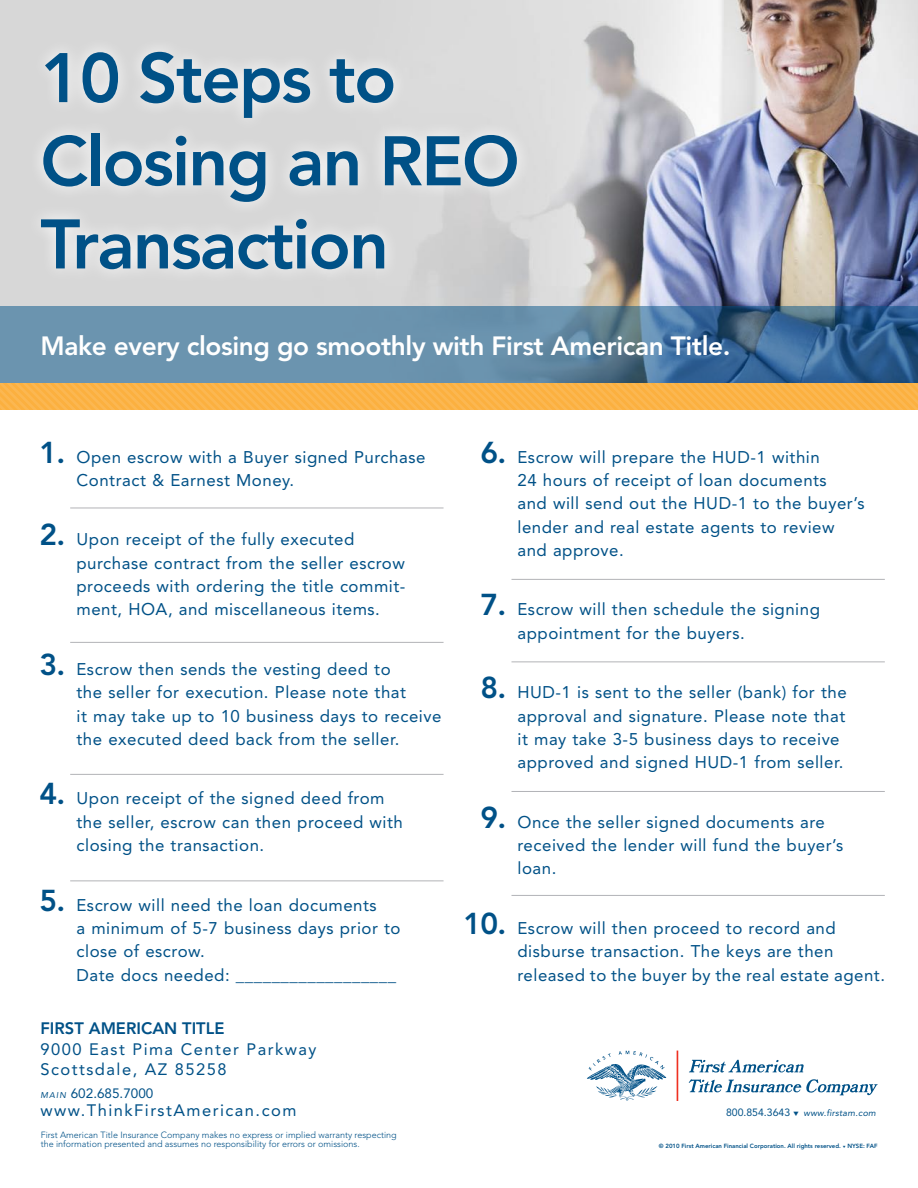
<style>
.page{position:relative;width:918px;height:1188px;background:#fff}
.page>*{position:absolute;margin:0;border:0;box-sizing:border-box;transform-origin:0 0}
.t1{font:800 69.3px/83.1px "Avenir LT Std";letter-spacing:-.025em;color:#005187}
.t2{font:800 26.25px "Avenir LT Std";letter-spacing:-.015em;color:#fff}
.t3{font:16.8px/23.4px "Avenir LT Std";letter-spacing:.03em;color:#005187}
.t4{font:16.5px/20.2px "Avenir LT Std";letter-spacing:.09em;color:#005187}
.t5{font:800 16.5px "Avenir LT Std";color:#005187}
.t6{font:13.5px "Avenir LT Std";color:#005187}
.t7{font:300 9px/9.8px "Avenir LT Std";color:#005187}
.t8{font:italic 9px "Avenir LT Std";letter-spacing:.025em;color:#005187}
.t9{font:800 6px "Avenir LT Std";color:#005187}
.s1{font-weight:800;font-size:30px}
.s2{font-style:italic;font-size:8.4px}
.s3{font-style:normal;font-size:10.5px}
</style>
<div class="page">
<svg style="left:0;top:382px;width:918px;height:28px;background:#f5b14a"></svg>
<img style="left:0;top:0;width:918px;height:306px">
<svg style="left:0;top:306px;width:918px;height:76px;background:#5780a1"></svg>
<svg style="left:25px;top:36px;width:609px;height:287px;background:#d1d4d5"></svg>
<hr style="left:70px;top:508px;width:374px;height:1px;background:#b2b3b7">
<hr style="left:70px;top:642px;width:374px;height:1px;background:#b2b3b7">
<hr style="left:70px;top:774px;width:374px;height:1px;background:#b2b3b7">
<hr style="left:70px;top:880px;width:374px;height:1px;background:#b2b3b7">
<hr style="left:512px;top:579px;width:373px;height:1px;background:#b2b3b7">
<hr style="left:512px;top:662px;width:373px;height:1px;background:#b2b3b7">
<hr style="left:512px;top:791px;width:373px;height:1px;background:#b2b3b7">
<hr style="left:512px;top:895px;width:373px;height:1px;background:#b2b3b7">
<div style="left:677px;top:1051px;width:1px;height:50px;border:1px solid #ef3122"></div>
<svg style="left:689px;top:1060px;width:189px;height:35px"></svg>
<svg style="left:587px;top:1051px;width:79px;height:50px"></svg>
<h1 class="t1" style="left:40px;top:37px;width:481px">10 Steps to<br>Closing an REO<br>Transaction</h1>
<h2 class="t2" style="left:40px;top:330px;width:692px">Make every closing go smoothly with First American Title.</h2>
<p class="t3" style="left:77px;top:445px;width:350px;text-indent:-37px"><span class="s1">1.</span> Open escrow with a Buyer signed Purchase<br>Contract &amp; Earnest Money.</p>
<p class="t3" style="left:77px;top:528px;width:331px;text-indent:-37px"><span class="s1">2.</span> Upon receipt of the fully executed purchase contract from the seller escrow proceeds with ordering the title commit&shy;ment, HOA, and miscellaneous items.</p>
<p class="t3" style="left:76px;top:657px;width:367px;text-indent:-37px"><span class="s1">3.</span> Escrow then sends the vesting deed to<br>the seller for execution. Please note that<br>it may take up to 10 business days to receive the executed deed back from the seller.</p>
<p class="t3" style="left:76px;top:787px;width:328px;text-indent:-37px"><span class="s1">4.</span> Upon receipt of the signed deed from the seller, escrow can then proceed with closing the transaction.</p>
<p class="t3" style="left:76px;top:893px;width:326px;text-indent:-37px"><span class="s1">5.</span> Escrow will need the loan documents<br>a minimum of 5-7 business days prior to close of escrow.<br>Date docs needed: __________________</p>
<p class="t5" style="left:40px;top:1019px;width:25px">First</p>
<p class="t5" style="left:89px;top:1019px;width:25px">Amer</p>
<p class="t5" style="left:136px;top:1019px;width:87px">ican Title</p>
<p class="t4" style="left:40px;top:1039px;width:278px">9000 East Pima Center Parkway<br>Scottsdale, AZ 85258</p>
<p class="t6" style="left:40px;top:1085px;width:114px"><span class="s2">M AIN</span> 602.685.7000</p>
<p class="t4" style="left:40px;top:1100px;width:257px">www.ThinkFirstAmerican.com</p>
<p class="t7" style="left:41px;top:1130px;width:358px">First American Title Insurance Company makes no express or implied warranty respecting the information presented and assumes no responsibility for errors or omissions.</p>
<p class="t3" style="left:517px;top:445px;width:349px;text-indent:-37px"><span class="s1">6.</span> Escrow will prepare the HUD-1 within<br>24 hours of receipt of loan documents<br>and will send out the HUD-1 to the buyer’s lender and real estate agents to review and approve.</p>
<p class="t3" style="left:518px;top:598px;width:304px;text-indent:-37px"><span class="s1">7.</span> Escrow will then schedule the signing appointment for the buyers.</p>
<p class="t3" style="left:518px;top:681px;width:331px;text-indent:-37px"><span class="s1">8.</span> HUD-1 is sent to the seller (bank) for the approval and signature. Please note that it may take 3-5 business days to receive approved and signed HUD-1 from seller.</p>
<p class="t3" style="left:518px;top:810px;width:327px;text-indent:-37px"><span class="s1">9.</span> Once the seller signed documents are received the lender will fund the buyer’s loan.</p>
<p class="t3" style="left:518px;top:916px;width:369px;text-indent:-54px"><span class="s1">10.</span> Escrow will then proceed to record and disburse transaction. The keys are then released to the buyer by the real estate agent.</p>
<p class="t8" style="left:726px;top:1107px;width:151px"><span class="s3">800.854.3643</span> ❑ www.firstam.com</p>
<p class="t9" style="left:659px;top:1142px;width:220px">© 2010 First American Financial Corporation. All rights reserved. ❑ NYSE: FAF</p>
</div>
